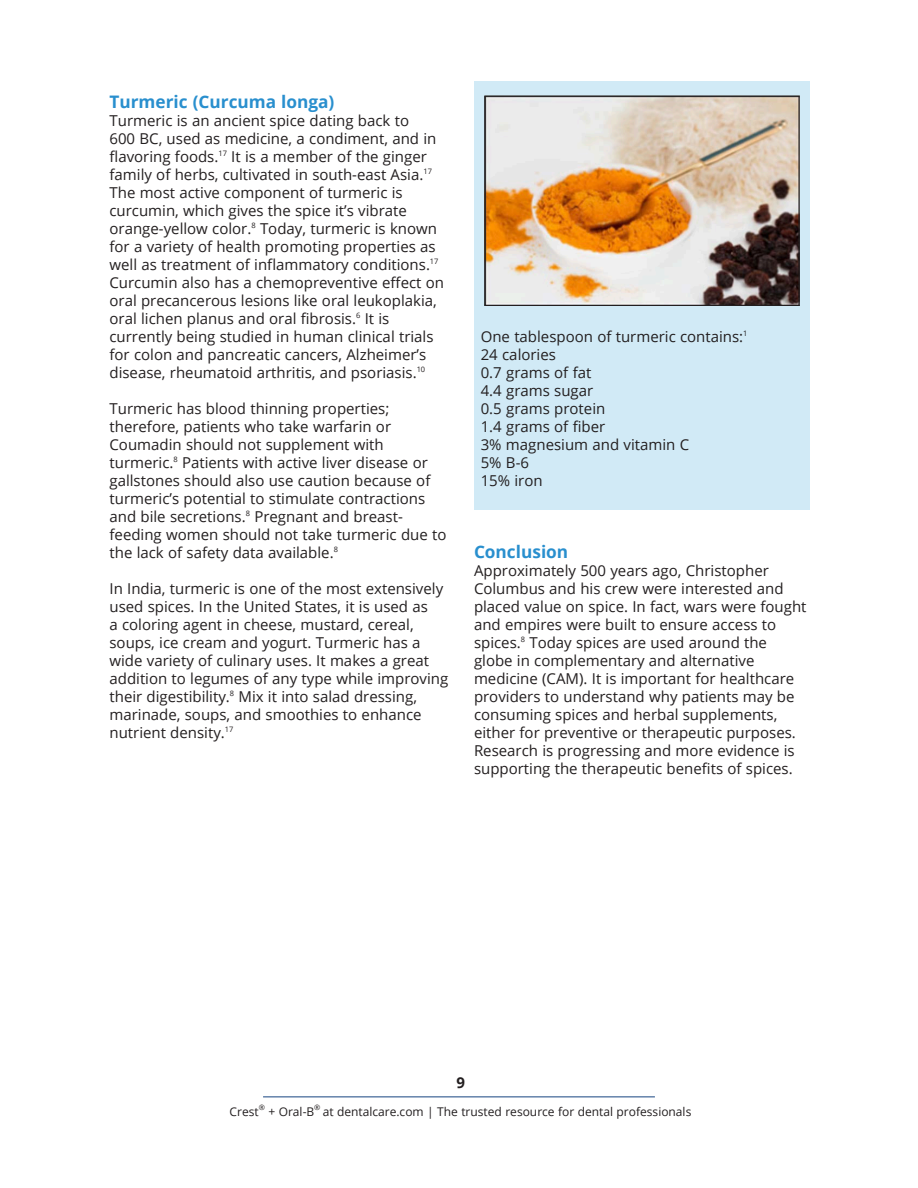
<style>
.page{position:relative;width:918px;height:1188px;background:#fff}
.page>*{position:absolute;margin:0;border:0;box-sizing:border-box;transform-origin:0 0}
.Main_Body{font:700 17.25px "Open Sans";color:#298fce}
.Main_Body-2{font:15px/18px "Open Sans";color:#231f20}
.t1{font:700 15px "Open Sans";color:#231f20}
.t2{font:12px "Open Sans";color:#231f20}
.t3{font:7.5px "Open Sans";color:#231f20}
</style>
<div class="page">
<hr style="left:263px;top:1096px;width:392px;height:1px;background:#164481">
<div style="left:474px;top:81px;width:336px;height:429px;background:#d1eaf6"></div>
<img style="left:487px;top:98px;width:311px;height:206px">
<div style="left:485px;top:96px;width:315px;height:210px;border:1px solid #231f20"></div>
<p class="Main_Body" style="left:110px;top:90px;width:226px">Turmeric (Curcuma longa)</p>
<p class="Main_Body-2" style="left:110px;top:111px;width:336px">Turmeric is an ancient spice dating back to<br>600 BC, used as medicine, a condiment, and in flavoring foods.<sup>17</sup> It is a member of the ginger family of herbs, cultivated in south-east Asia.<sup>17<br></sup>The most active component of turmeric is curcumin, which gives the spice it’s vibrate orange-yellow color.<sup>8</sup> Today, turmeric is known for a variety of health promoting properties as well as treatment of inflammatory conditions.<sup>17<br></sup>Curcumin also has a chemopreventive effect on oral precancerous lesions like oral leukoplakia, oral lichen planus and oral fibrosis.<sup>6</sup> It is currently being studied in human clinical trials for colon and pancreatic cancers, Alzheimer’s disease, rheumatoid arthritis, and psoriasis.<sup>10</sup></p>
<p class="Main_Body-2" style="left:110px;top:399px;width:338px">Turmeric has blood thinning properties; therefore, patients who take warfarin or Coumadin should not supplement with turmeric.<sup>8</sup> Patients with active liver disease or gallstones should also use caution because of turmeric’s potential to stimulate contractions and bile secretions.<sup>8</sup> Pregnant and breast&shy;feeding women should not take turmeric due to the lack of safety data available.<sup>8</sup></p>
<p class="Main_Body-2" style="left:110px;top:579px;width:340px">In India, turmeric is one of the most extensively used spices. In the United States, it is used as<br>a coloring agent in cheese, mustard, cereal, soups, ice cream and yogurt. Turmeric has a wide variety of culinary uses. It makes a great addition to legumes of any type while improving their digestibility.<sup>8</sup> Mix it into salad dressing, marinade, soups, and smoothies to enhance nutrient density.<sup>17</sup></p>
<p class="Main_Body-2" style="left:481px;top:327px;width:268px">One tablespoon of turmeric contains:<sup>1</sup></p>
<p class="Main_Body-2" style="left:481px;top:345px;width:77px">24 calories</p>
<p class="Main_Body-2" style="left:481px;top:363px;width:112px">0.7 grams of fat</p>
<p class="Main_Body-2" style="left:481px;top:381px;width:114px">4.4 grams sugar</p>
<p class="Main_Body-2" style="left:481px;top:399px;width:126px">0.5 grams protein</p>
<p class="Main_Body-2" style="left:481px;top:417px;width:126px">1.4 grams of fiber</p>
<p class="Main_Body-2" style="left:481px;top:435px;width:210px">3% magnesium and vitamin C</p>
<p class="Main_Body-2" style="left:481px;top:453px;width:50px">5% B-6</p>
<p class="Main_Body-2" style="left:481px;top:471px;width:63px">15% iron</p>
<p class="Main_Body" style="left:474px;top:540px;width:96px">Conclusion</p>
<p class="Main_Body-2" style="left:474px;top:561px;width:334px">Approximately 500 years ago, Christopher Columbus and his crew were interested and placed value on spice. In fact, wars were fought and empires were built to ensure access to spices.<sup>8</sup> Today spices are used around the globe in complementary and alternative medicine (CAM). It is important for healthcare providers to understand why patients may be consuming spices and herbal supplements, either for preventive or therapeutic purposes.<br>Research is progressing and more evidence is supporting the therapeutic benefits of spices.</p>
<p class="t1" style="left:456px;top:1072px;width:10px">9</p>
<p class="t2" style="left:230px;top:1103px;width:31px">Crest</p>
<p class="t3" style="left:259px;top:1102px;width:8px">®</p>
<p class="t2" style="left:268px;top:1103px;width:47px">+ Oral-B</p>
<p class="t3" style="left:314px;top:1102px;width:8px">®</p>
<p class="t2" style="left:323px;top:1103px;width:370px">at dentalcare.com | The trusted resource for dental professionals</p>
</div>
